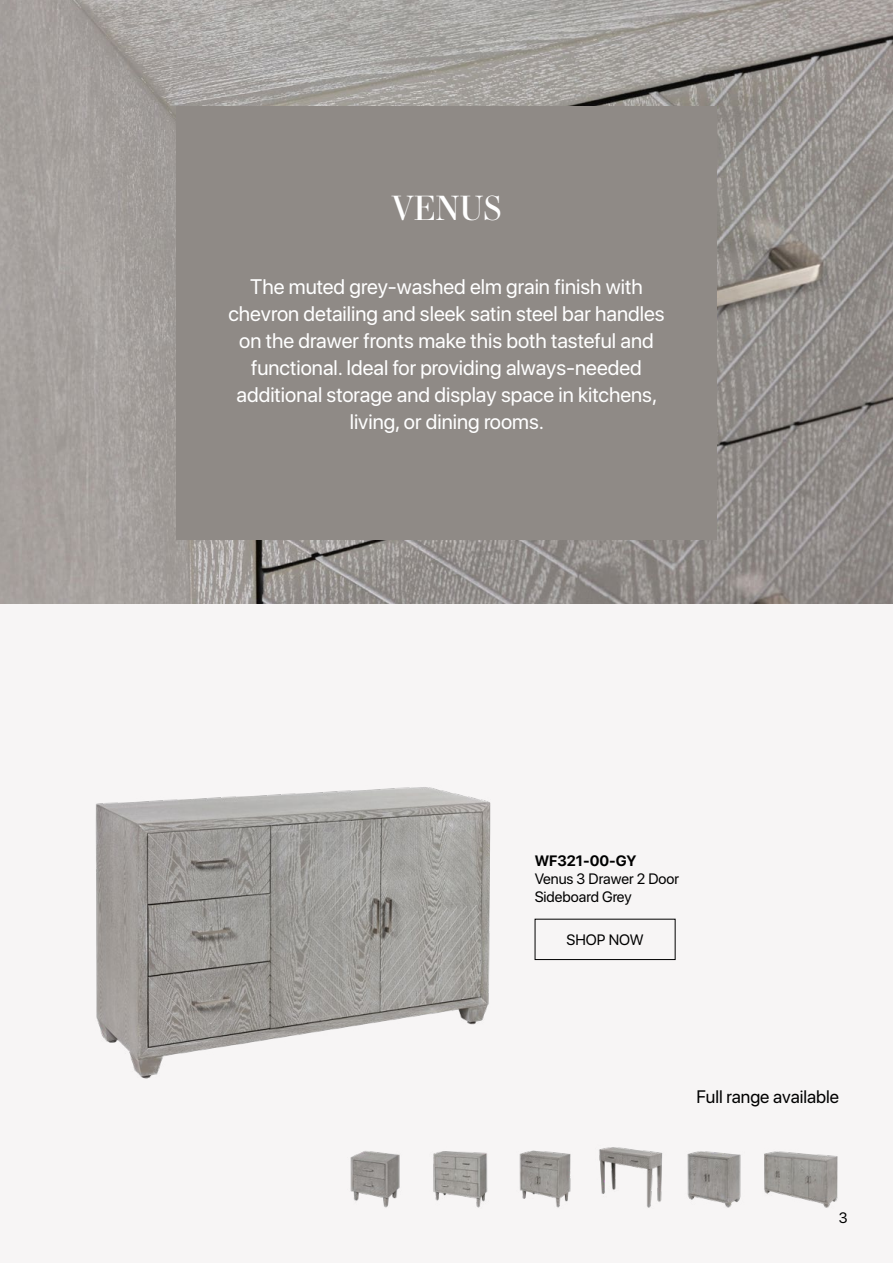
<style>
.page{position:relative;width:893px;height:1263px;background:#fff}
.page>*{position:absolute;margin:0;border:0;box-sizing:border-box;transform-origin:0 0}
.t1{font:33px "Essonnes Display";color:#fff}
.t2{font:21px/27px "SF Pro Display";color:#fff;text-align:center}
.t3{font:18px "SF Pro Display";color:#000}
.t4{font:15px/18px "SF Pro Display";color:#000}
.t5{font:700 15px "SF Pro Display";color:#000}
</style>
<div class="page">
<div style="left:0;top:574px;width:893px;height:689px;background:#f7f5f5"></div>
<img style="left:95px;top:787px;width:396px;height:292px">
<div style="left:535px;top:919px;width:140px;height:41px;border:1px solid #000"></div>
<img style="left:0;top:0;width:893px;height:603px">
<div style="left:176px;top:106px;width:541px;height:434px;background:#8f8a86"></div>
<img style="left:764px;top:1151px;width:74px;height:57px">
<img style="left:687px;top:1151px;width:54px;height:57px">
<img style="left:599px;top:1147px;width:64px;height:61px">
<img style="left:519px;top:1150px;width:52px;height:58px">
<img style="left:433px;top:1151px;width:55px;height:57px">
<img style="left:350px;top:1151px;width:50px;height:57px">
<h1 class="t1" style="left:391px;top:185px;width:112px">VENUS</h1>
<p class="t2" style="left:228px;top:273px;width:438px">The muted grey-washed elm grain finish with chevron detailing and sleek satin steel bar handles on the drawer fronts make this both tasteful and functional. Ideal for providing always-needed additional storage and display space in kitchens, living, or dining rooms.</p>
<p class="t5" style="left:535px;top:852px;width:103px">WF321-00-GY</p>
<p class="t4" style="left:535px;top:870px;width:146px">Venus 3 Drawer 2 Door<br>Sideboard Grey</p>
<p class="t4" style="left:567px;top:930px;width:79px">SHOP NOW</p>
<p class="t3" style="left:696px;top:1083px;width:144px">Full range available</p>
<p class="t4" style="left:839px;top:1209px;width:10px">3</p>
</div>
